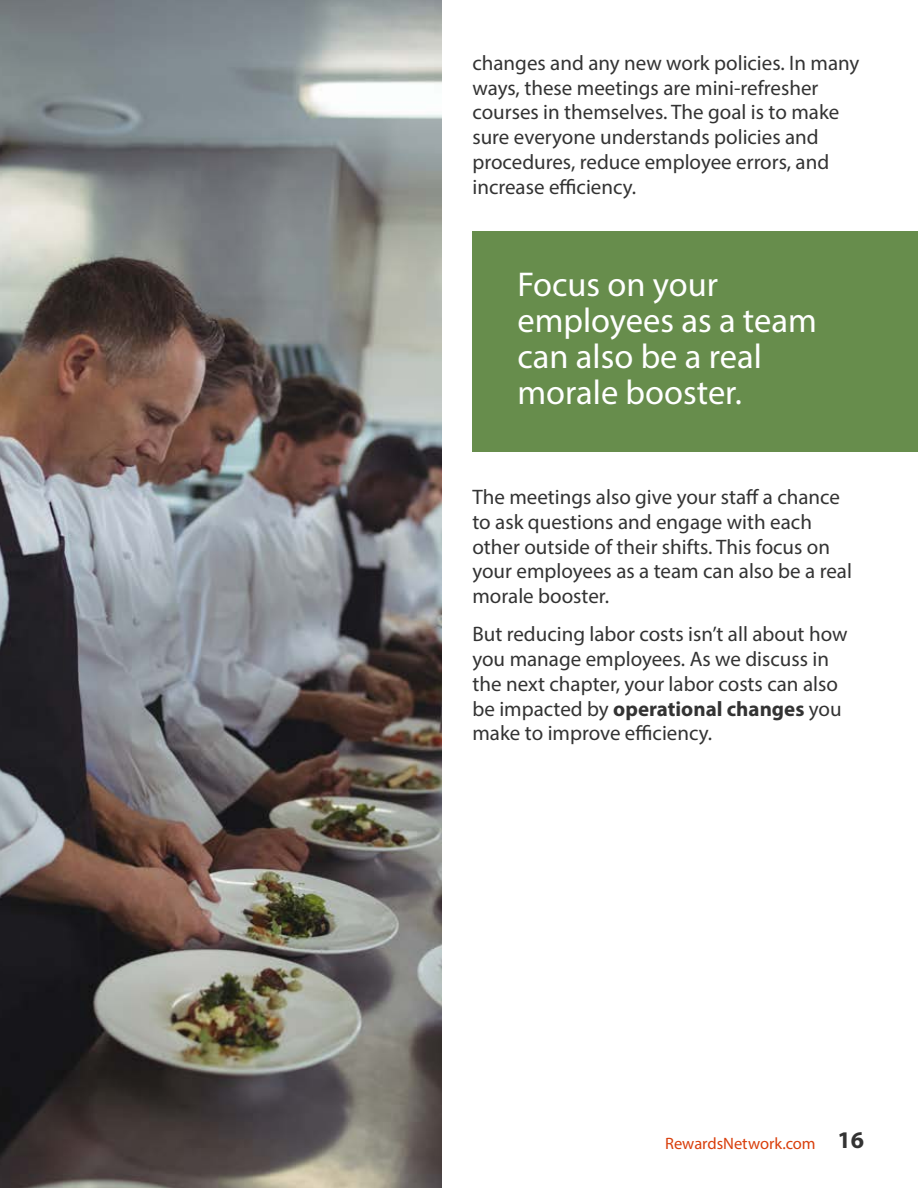
<style>
.page{position:relative;width:918px;height:1188px;background:#fff}
.page>*{position:absolute;margin:0;border:0;box-sizing:border-box;transform-origin:0 0}
.t1{font:34.5px/36px "Myriad Pro";color:#fff}
.t2{font:21px/24.8px "Myriad Pro";color:#333}
.t3{font:16.5px "Myriad Pro";letter-spacing:-.005em;color:#d93f0c}
.s1{font-weight:700}
.s2{font-weight:700;font-size:24px;color:#333}
</style>
<div class="page">
<img style="left:0;top:0;width:441px;height:1188px">
<div style="left:472px;top:231px;width:446px;height:221px;background:#678d4c"></div>
<p class="t2" style="left:472px;top:50px;width:389px">changes and any new work policies. In many ways, these meetings are mini-refresher courses in themselves. The goal is to make sure everyone understands policies and procedures, reduce employee errors, and increase efficiency.</p>
<h1 class="t1" style="left:517px;top:266px;width:301px">Focus on your employees as a team can also be a real morale booster.</h1>
<p class="t2" style="left:472px;top:484px;width:381px">The meetings also give your staff a chance to ask questions and engage with each other outside of their shifts. This focus on your employees as a team can also be a real morale booster.</p>
<p class="t2" style="left:472px;top:622px;width:377px">But reducing labor costs isn’t all about how you manage employees. As we discuss in the next chapter, your labor costs can also be impacted by <span class="s1">operational changes</span> you make to improve efficiency.</p>
<p class="t3" style="left:665px;top:1133px;width:200px">RewardsNetwork.com <span class="s2">16</span></p>
</div>
